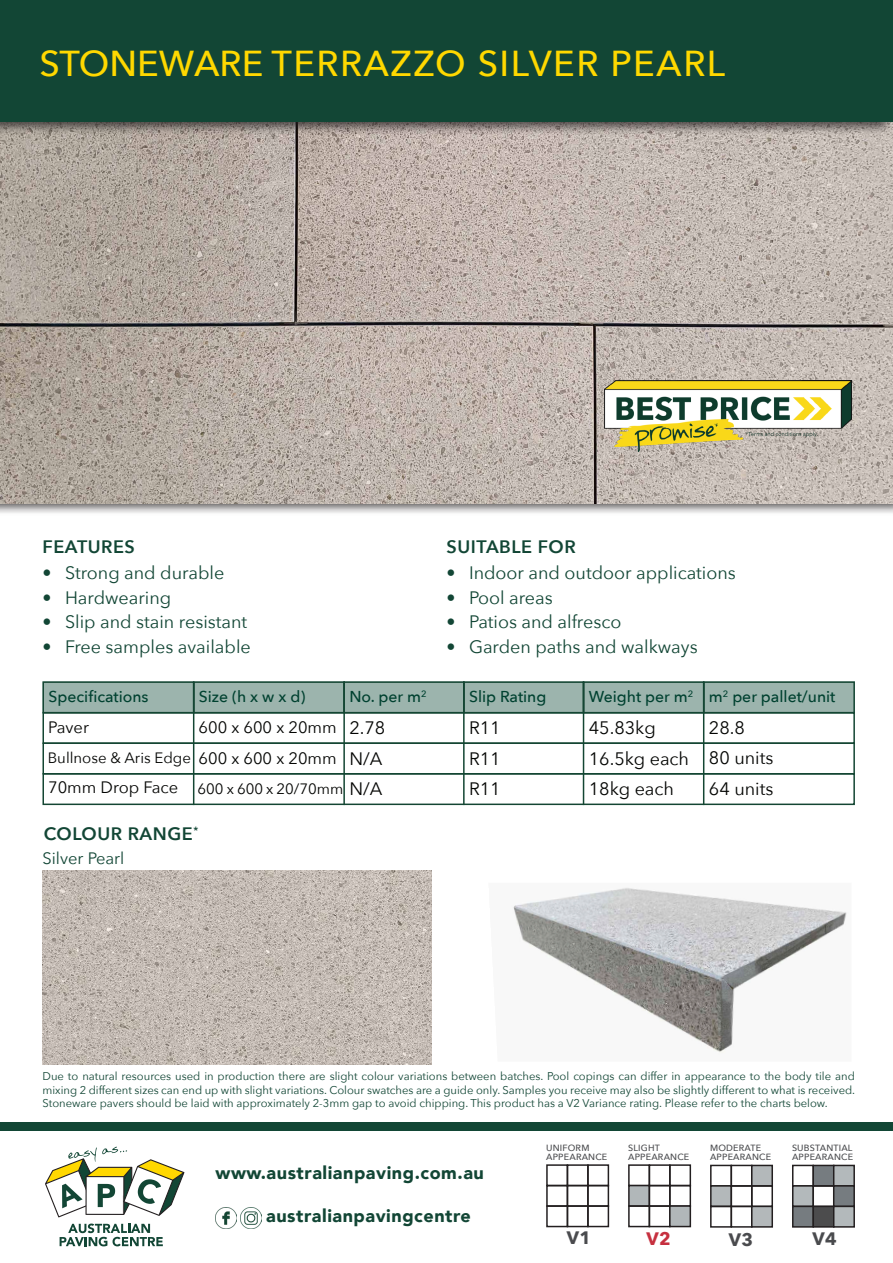
<style>
.page{position:relative;width:893px;height:1263px;background:#fff}
.page>*{position:absolute;margin:0;border:0;box-sizing:border-box;transform-origin:0 0}
.t1{font:500 36px "Avenir Next";letter-spacing:.04em;color:#ffd800}
.t2{font:18px "Avenir Next";color:#124635}
.t3{font:18px "Avenir Next";color:#040503}
.t4{font:900 18px "Avenir";letter-spacing:.03em;color:#124635}
.body{font:600 18px "Avenir Next";letter-spacing:.03em;color:#124635}
.body-2{font:700 18px "Avenir Next";color:#4a4b4e}
.body-3{font:700 18px "Avenir Next";color:#c6303f}
.t5{font:16.5px "Avenir Next";color:#040503}
.body_heading{font:16.5px "Avenir Next";color:#124635}
.t6{font:500 15.75px "Avenir Next";color:#004130}
.t7{font:15px "Avenir Next";color:#040503}
.body-4{font:11.25px/13.5px "Avenir Next";color:#124635;text-align:justify}
.body-5{font:500 9px "Avenir Next";letter-spacing:.02em;color:#4a4b4e}
</style>
<div class="page">
<div style="left:0;top:398px;width:893px;height:118px;background:#231f20;opacity:.75"></div>
<img style="left:0;top:135px;width:893px;height:368px">
<div style="left:546px;top:1164px;width:22px;height:22px;border:2px solid #231f20"></div>
<div style="left:567px;top:1164px;width:22px;height:22px;border:2px solid #231f20"></div>
<div style="left:587px;top:1164px;width:22px;height:22px;border:2px solid #231f20"></div>
<div style="left:546px;top:1185px;width:22px;height:22px;border:2px solid #231f20"></div>
<div style="left:567px;top:1185px;width:22px;height:22px;border:2px solid #231f20"></div>
<div style="left:587px;top:1185px;width:22px;height:22px;border:2px solid #231f20"></div>
<div style="left:546px;top:1205px;width:22px;height:22px;border:2px solid #231f20"></div>
<div style="left:567px;top:1205px;width:22px;height:22px;border:2px solid #231f20"></div>
<div style="left:587px;top:1205px;width:22px;height:22px;border:2px solid #231f20"></div>
<div style="left:628px;top:1164px;width:22px;height:22px;border:2px solid #231f20"></div>
<div style="left:649px;top:1164px;width:22px;height:22px;border:2px solid #231f20"></div>
<div style="left:669px;top:1164px;width:22px;height:22px;border:2px solid #231f20"></div>
<div style="left:629px;top:1185px;width:20px;height:21px;background:#b1b7b9"></div>
<div style="left:628px;top:1185px;width:22px;height:22px;border:2px solid #231f20"></div>
<div style="left:649px;top:1185px;width:22px;height:22px;border:2px solid #231f20"></div>
<div style="left:669px;top:1185px;width:22px;height:22px;border:2px solid #231f20"></div>
<div style="left:628px;top:1205px;width:22px;height:22px;border:2px solid #231f20"></div>
<div style="left:649px;top:1205px;width:22px;height:22px;border:2px solid #231f20"></div>
<div style="left:670px;top:1206px;width:20px;height:20px;background:#b1b7b9"></div>
<div style="left:669px;top:1205px;width:22px;height:22px;border:2px solid #231f20"></div>
<div style="left:710px;top:1165px;width:22px;height:22px;border:2px solid #231f20"></div>
<div style="left:731px;top:1165px;width:21px;height:22px;border:2px solid #231f20"></div>
<div style="left:752px;top:1165px;width:20px;height:21px;background:#b3b8ba"></div>
<div style="left:751px;top:1165px;width:22px;height:22px;border:2px solid #231f20"></div>
<div style="left:711px;top:1186px;width:20px;height:20px;background:#b3b8ba"></div>
<div style="left:710px;top:1185px;width:22px;height:22px;border:2px solid #231f20"></div>
<div style="left:731px;top:1185px;width:21px;height:22px;border:2px solid #231f20"></div>
<div style="left:751px;top:1185px;width:22px;height:22px;border:2px solid #231f20"></div>
<div style="left:710px;top:1206px;width:22px;height:21px;border:2px solid #231f20"></div>
<div style="left:731px;top:1206px;width:21px;height:21px;border:2px solid #231f20"></div>
<div style="left:752px;top:1206px;width:20px;height:21px;background:#b3b8ba"></div>
<div style="left:751px;top:1206px;width:22px;height:21px;border:2px solid #231f20"></div>
<div style="left:792px;top:1165px;width:22px;height:22px;border:2px solid #231f20"></div>
<div style="left:813px;top:1165px;width:21px;height:21px;background:#767c80"></div>
<div style="left:812px;top:1165px;width:22px;height:22px;border:2px solid #231f20"></div>
<div style="left:834px;top:1165px;width:20px;height:21px;background:#b3b9bb"></div>
<div style="left:833px;top:1165px;width:22px;height:22px;border:2px solid #231f20"></div>
<div style="left:793px;top:1186px;width:20px;height:20px;background:#b3b9bb"></div>
<div style="left:792px;top:1185px;width:22px;height:22px;border:2px solid #231f20"></div>
<div style="left:812px;top:1185px;width:22px;height:22px;border:2px solid #231f20"></div>
<div style="left:834px;top:1186px;width:20px;height:20px;background:#767c80"></div>
<div style="left:833px;top:1185px;width:22px;height:22px;border:2px solid #231f20"></div>
<div style="left:793px;top:1206px;width:20px;height:21px;background:#767c80"></div>
<div style="left:792px;top:1206px;width:22px;height:21px;border:2px solid #231f20"></div>
<div style="left:813px;top:1206px;width:21px;height:21px;background:#4c4c4d"></div>
<div style="left:812px;top:1206px;width:22px;height:21px;border:2px solid #231f20"></div>
<div style="left:834px;top:1206px;width:20px;height:21px;background:#b3b9bb"></div>
<div style="left:833px;top:1206px;width:22px;height:21px;border:2px solid #231f20"></div>
<img style="left:43px;top:871px;width:389px;height:193px">
<img style="left:513px;top:887px;width:334px;height:166px">
<div style="left:0;top:0;width:893px;height:135px;background:#231f20;opacity:.75"></div>
<div style="left:0;top:0;width:893px;height:121px;background:#124635"></div>
<div style="left:0;top:1123px;width:893px;height:8px;background:#124635"></div>
<svg style="left:60px;top:1223px;width:103px;height:23px"></svg>
<svg style="left:45px;top:1147px;width:139px;height:70px"></svg>
<img style="left:605px;top:381px;width:246px;height:71px">
<img style="left:215px;top:1207px;width:21px;height:21px">
<img style="left:241px;top:1207px;width:21px;height:21px">
<div style="left:43px;top:681px;width:812px;height:32px;background:#9cb4ad"></div>
<div style="left:463px;top:681px;width:121px;height:32px;border:2px solid #144633"></div>
<div style="left:583px;top:681px;width:121px;height:32px;border:2px solid #144633"></div>
<div style="left:42px;top:681px;width:152px;height:32px;border:2px solid #144633"></div>
<div style="left:193px;top:681px;width:152px;height:32px;border:2px solid #144633"></div>
<div style="left:343px;top:681px;width:122px;height:32px;border:2px solid #144633"></div>
<div style="left:703px;top:681px;width:152px;height:32px;border:2px solid #144633"></div>
<hr style="left:193px;top:682px;width:1px;height:123px;background:#144633">
<hr style="left:343px;top:681px;width:2px;height:124px;background:#144633">
<div style="left:42px;top:712px;width:813px;height:32px;border:2px solid #144633"></div>
<hr style="left:703px;top:682px;width:1px;height:123px;background:#144633">
<hr style="left:463px;top:681px;width:2px;height:124px;background:#144633">
<div style="left:42px;top:773px;width:813px;height:32px;border:2px solid #144633"></div>
<hr style="left:583px;top:681px;width:1px;height:124px;background:#144633">
<p class="t1" style="left:40px;top:33px;width:687px">STONEWARE TERRAZZO SILVER PEARL</p>
<p class="body" style="left:42px;top:531px;width:94px">FEATURES</p>
<p class="t2" style="left:42px;top:558px;width:183px">• Strong and durable</p>
<p class="t2" style="left:42px;top:582px;width:130px">• Hardwearing</p>
<p class="t2" style="left:42px;top:607px;width:206px">• Slip and stain resistant</p>
<p class="t2" style="left:42px;top:631px;width:210px">• Free samples available</p>
<p class="body" style="left:446px;top:531px;width:131px">SUITABLE FOR</p>
<p class="t2" style="left:446px;top:558px;width:291px">• Indoor and outdoor applications</p>
<p class="t2" style="left:446px;top:582px;width:108px">• Pool areas</p>
<p class="t2" style="left:446px;top:607px;width:176px">• Patios and alfresco</p>
<p class="t2" style="left:446px;top:631px;width:253px">• Garden paths and walkways</p>
<p class="t6" style="left:48px;top:683px;width:102px">Specifications</p>
<p class="t6" style="left:199px;top:683px;width:108px">Size (h x w x d)</p>
<p class="t6" style="left:349px;top:683px;width:79px">No. per m<sup>2</sup></p>
<p class="t6" style="left:709px;top:683px;width:128px">m<sup>2</sup> per pallet/unit</p>
<p class="t5" style="left:199px;top:713px;width:140px">600 x 600 x 20mm</p>
<p class="t3" style="left:349px;top:712px;width:37px">2.78</p>
<p class="t3" style="left:589px;top:712px;width:68px">45.83kg</p>
<p class="t3" style="left:709px;top:712px;width:37px">28.8</p>
<p class="t7" style="left:48px;top:745px;width:145px">Bullnose &amp; Aris Edge</p>
<p class="t5" style="left:199px;top:744px;width:140px">600 x 600 x 20mm</p>
<p class="t3" style="left:349px;top:743px;width:35px">N/A</p>
<p class="t3" style="left:589px;top:743px;width:102px">16.5kg each</p>
<p class="t3" style="left:709px;top:743px;width:66px">80 units</p>
<p class="t6" style="left:469px;top:683px;width:79px">Slip Rating</p>
<p class="t6" style="left:589px;top:683px;width:106px">Weight per m<sup>2</sup></p>
<p class="t3" style="left:469px;top:712px;width:33px">R11</p>
<p class="t3" style="left:469px;top:743px;width:33px">R11</p>
<p class="t3" style="left:469px;top:773px;width:33px">R11</p>
<p class="t5" style="left:48px;top:713px;width:42px">Paver</p>
<p class="t5" style="left:48px;top:773px;width:132px">70mm Drop Face</p>
<p class="t7" style="left:197px;top:776px;width:147px">600 x 600 x 20/70mm</p>
<p class="t3" style="left:349px;top:773px;width:35px">N/A</p>
<p class="t3" style="left:589px;top:773px;width:87px">18kg each</p>
<p class="t3" style="left:709px;top:773px;width:66px">64 units</p>
<p class="body" style="left:44px;top:818px;width:156px">COLOUR RANGE<sup>*</sup></p>
<p class="body_heading" style="left:43px;top:844px;width:83px">Silver Pearl</p>
<p class="body-4" style="left:43px;top:1069px;width:814px">Due to natural resources used in production there are slight colour variations between batches. Pool copings can differ in appearance to the body tile and mixing 2 different sizes can end up with slight variations. Colour swatches are a guide only. Samples you receive may also be slightly different to what is received.<br>Stoneware pavers should be laid with approximately 2-3mm gap to avoid chipping. This product has a V2 Variance rating. Please refer to the charts below.</p>
<p class="t4" style="left:215px;top:1158px;width:270px">www.australianpaving.com.au</p>
<p class="t4" style="left:266px;top:1200px;width:206px">australianpavingcentre</p>
<p class="body-5" style="left:546px;top:1140px;width:45px">UNIFORM</p>
<p class="body-5" style="left:546px;top:1150px;width:63px">APPEARANCE</p>
<p class="body-5" style="left:628px;top:1140px;width:33px">SLIGHT</p>
<p class="body-5" style="left:628px;top:1150px;width:63px">APPEARANCE</p>
<p class="body-5" style="left:710px;top:1140px;width:53px">MODERATE</p>
<p class="body-5" style="left:710px;top:1150px;width:63px">APPEARANCE</p>
<p class="body-5" style="left:792px;top:1140px;width:62px">SUBSTANTIAL</p>
<p class="body-5" style="left:792px;top:1150px;width:63px">APPEARANCE</p>
<p class="body-2" style="left:567px;top:1222px;width:26px">V1</p>
<p class="body-3" style="left:647px;top:1223px;width:26px">V2</p>
<p class="body-2" style="left:729px;top:1224px;width:26px">V3</p>
<p class="body-2" style="left:812px;top:1223px;width:26px">V4</p>
</div>
